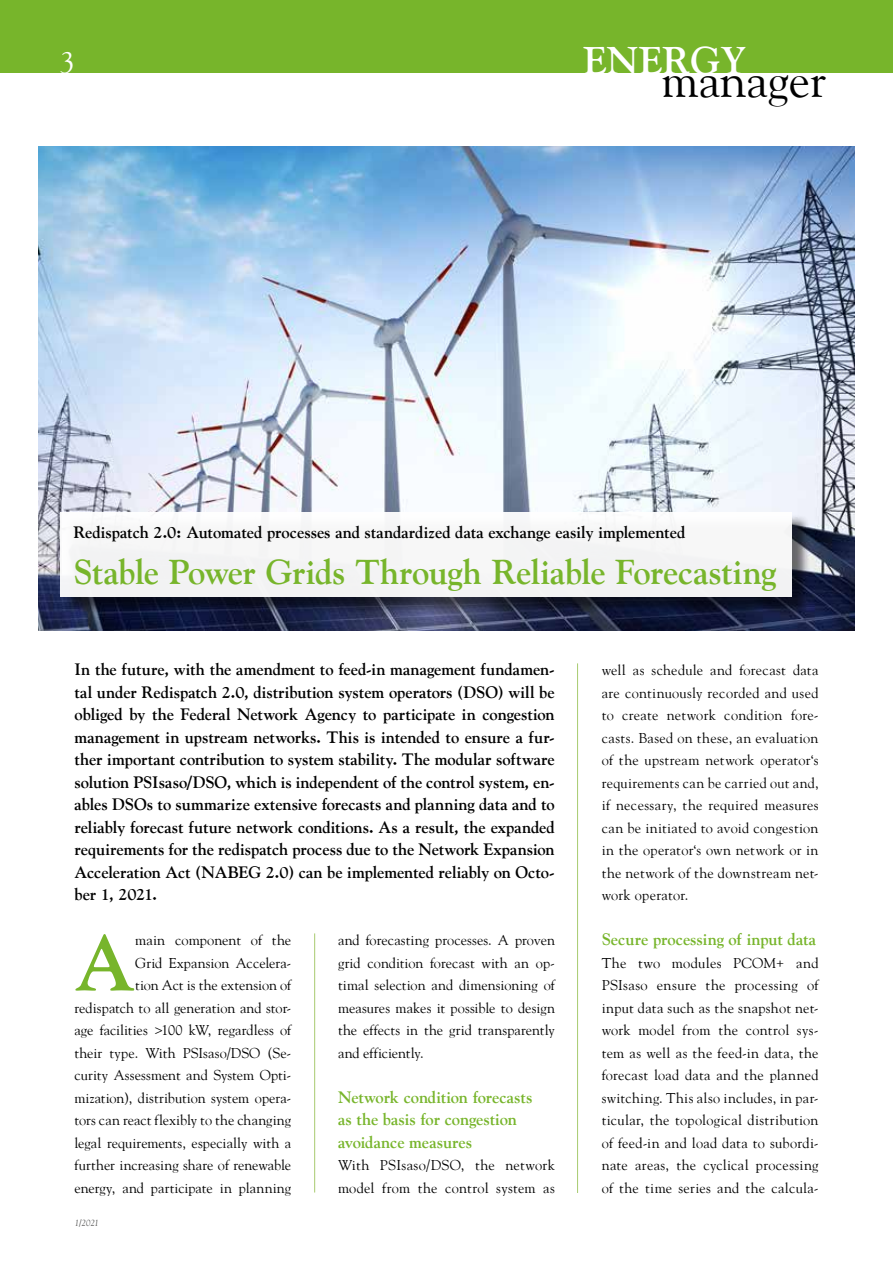
<style>
.page{position:relative;width:893px;height:1263px;background:#fff}
.page>*{position:absolute;margin:0;border:0;box-sizing:border-box;transform-origin:0 0}
.t1{font:700 78.15px "Goudy";color:#77b52b}
.t2{font:47.85px "Goudy";color:#000}
.t3{font:700 38.55px "Goudy";color:#fff}
.t4{font:700 34.5px "Goudy";letter-spacing:-.015em;color:#77b52b}
.t5{font:30px "Goudy";color:#fff}
.t6{font:700 16.5px/22.5px "Goudy";letter-spacing:-.005em;color:#000;text-align:justify}
.t7{font:700 16.5px/22.5px "Goudy";letter-spacing:-.01em;color:#77b52b}
.t8{font:14.25px/22.5px "Goudy";letter-spacing:.005em;color:#000;text-align:justify}
.t9{font:italic 9px "Goudy";color:#565655}
</style>
<div class="page">
<div style="left:0;top:0;width:893px;height:72px;background:#77b52b"></div>
<hr style="left:314px;top:933px;width:1px;height:259px;background:#a8cb70">
<hr style="left:577px;top:663px;width:1px;height:530px;background:#a8cb70">
<img style="left:38px;top:146px;width:817px;height:484px">
<div style="left:63px;top:515px;width:748px;height:100px;background:#000;opacity:.6"></div>
<div style="left:61px;top:512px;width:731px;height:84px;background:#f5f5f6"></div>
<h3 class="t5" style="left:60px;top:44px;width:16px">3</h3>
<h3 class="t3" style="left:583px;top:38px;width:164px">ENERGY</h3>
<h2 class="t2" style="left:661px;top:51px;width:166px">manager</h2>
<p class="t6" style="left:73px;top:521px;width:613px">Redispatch 2.0: Automated processes and standardized data exchange easily implemented</p>
<h3 class="t4" style="left:73px;top:551px;width:705px">Stable Power Grids Through Reliable Forecasting</h3>
<p class="t6" style="left:75px;top:658px;width:482px">In the future, with the amendment to feed-in management fundamen&shy;tal under Redispatch 2.0, distribution system operators (DSO) will be obliged by the Federal Network Agency to participate in congestion management in upstream networks. This is intended to ensure a fur&shy;ther important contribution to system stability. The modular software solution PSIsaso/DSO, which is independent of the control system, en&shy;ables DSOs to summarize extensive forecasts and planning data and to reliably forecast future network conditions. As a result, the expanded requirements for the redispatch process due to the Network Expansion Acceleration Act (NABEG 2.0) can be implemented reliably on Octo&shy;ber 1, 2021.</p>
<h1 class="t1" style="left:74px;top:916px;width:62px">A</h1>
<p class="t8" style="left:74px;top:929px;width:218px;text-align:right">main component of the<br>Grid Expansion Accelera-<br>tion Act is the extension of redispatch to all generation and stor&shy;age facilities &gt;100 kW, regardless of their type. With PSIsaso/DSO (Se&shy;curity Assessment and System Opti&shy;mization), distribution system opera&shy;tors can react flexibly to the changing legal requirements, especially with a further increasing share of renewable energy, and participate in planning</p>
<p class="t8" style="left:338px;top:929px;width:218px">and forecasting processes. A proven grid condition forecast with an op&shy;timal selection and dimensioning of measures makes it possible to design the effects in the grid transparently and efficiently.</p>
<p class="t7" style="left:338px;top:1086px;width:196px">Network condition forecasts as the basis for congestion avoidance measures</p>
<p class="t8" style="left:338px;top:1154px;width:218px">With PSIsaso/DSO, the network model from the control system as</p>
<p class="t9" style="left:75px;top:1217px;width:26px">1/2021</p>
<p class="t8" style="left:602px;top:659px;width:218px">well as schedule and forecast data are continuously recorded and used to create network condition fore&shy;casts. Based on these, an evaluation of the upstream network operator‘s requirements can be carried out and, if necessary, the required measures can be initiated to avoid congestion in the operator‘s own network or in the network of the downstream net&shy;work operator.</p>
<p class="t7" style="left:602px;top:928px;width:216px">Secure processing of input data</p>
<p class="t8" style="left:602px;top:951px;width:218px">The two modules PCOM+ and PSIsaso ensure the processing of input data such as the snapshot net&shy;work model from the control sys&shy;tem as well as the feed-in data, the forecast load data and the planned switching. This also includes, in par&shy;ticular, the topological distribution of feed-in and load data to subordi&shy;nate areas, the cyclical processing of the time series and the calcula-</p>
</div>
